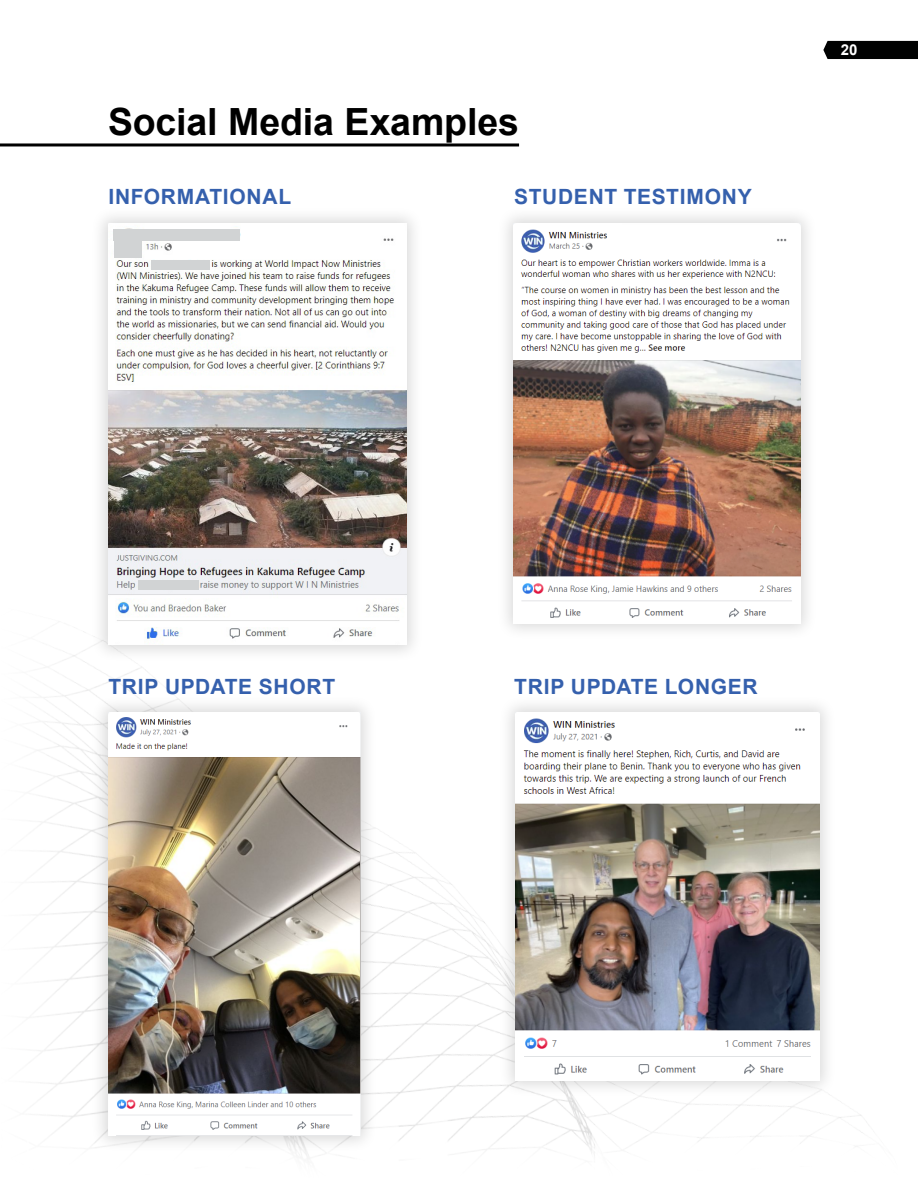
<style>
.page{position:relative;width:918px;height:1188px;background:#fff}
.page>*{position:absolute;margin:0;border:0;box-sizing:border-box;transform-origin:0 0}
.t1{font:700 37.5px "Arial";letter-spacing:-.005em;color:#000}
.t2{font:700 21px "Arial";letter-spacing:.03em;color:#3560ad}
.t3{font:700 15px "Arial";color:#fff}
</style>
<div class="page">
<div style="left:823px;top:41px;width:95px;height:18px;background:#000101"></div>
<img style="left:37px;top:631px;width:826px;height:525px">
<hr style="left:0;top:143px;width:519px;height:3px;background:#000">
<div style="left:90px;top:206px;width:334px;height:457px;background:#000;opacity:.15"></div>
<img style="left:108px;top:224px;width:299px;height:421px">
<div style="left:496px;top:206px;width:322px;height:435px;background:#000;opacity:.15"></div>
<img style="left:514px;top:224px;width:287px;height:399px">
<div style="left:90px;top:695px;width:288px;height:458px;background:#000;opacity:.15"></div>
<img style="left:108px;top:712px;width:252px;height:423px">
<div style="left:498px;top:695px;width:339px;height:403px;background:#000;opacity:.15"></div>
<img style="left:516px;top:712px;width:304px;height:368px">
<div style="left:114px;top:230px;width:126px;height:11px;background:#d1d3d4"></div>
<div style="left:151px;top:260px;width:59px;height:10px;background:#d1d3d4"></div>
<div style="left:114px;top:240px;width:27px;height:17px;background:#d1d3d4"></div>
<div style="left:138px;top:580px;width:61px;height:10px;background:#d1d3d4"></div>
<h1 class="t1" style="left:108px;top:95px;width:413px">Social Media Examples</h1>
<p class="t2" style="left:108px;top:181px;width:184px">INFORMATIONAL</p>
<p class="t2" style="left:514px;top:181px;width:239px">STUDENT TESTIMONY</p>
<p class="t3" style="left:841px;top:40px;width:18px">20</p>
<p class="t2" style="left:108px;top:672px;width:228px">TRIP UPDATE SHORT</p>
<p class="t2" style="left:514px;top:672px;width:245px">TRIP UPDATE LONGER</p>
</div>
